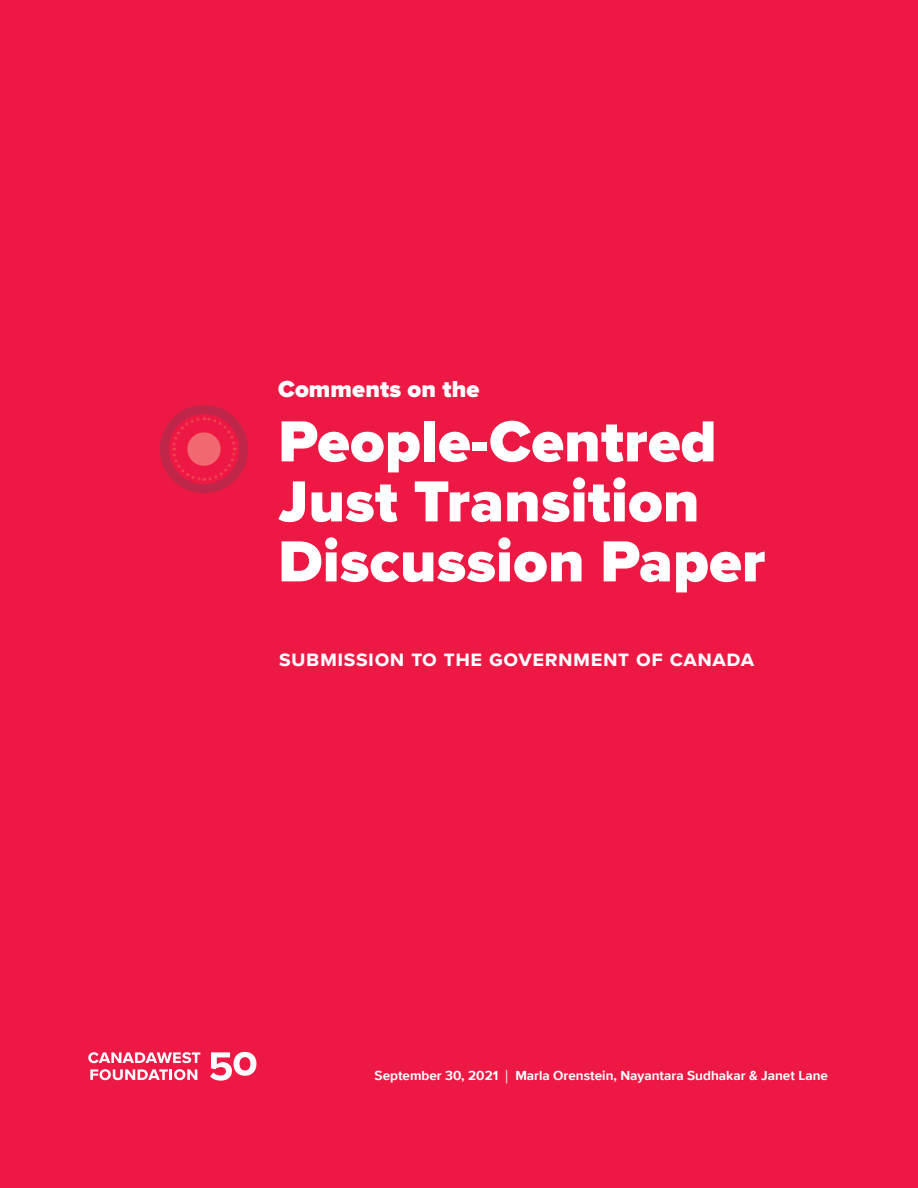
<style>
.page{position:relative;width:918px;height:1188px;background:#ed1944}
.page>*{position:absolute;margin:0;border:0;box-sizing:border-box;transform-origin:0 0}
.t1{font:900 60px/60px "Proxima Nova";letter-spacing:.005em;color:#fff}
.t2{font:900 24px "Proxima Nova";letter-spacing:.005em;color:#fff}
.t3{font:700 22.5px "Proxima Nova S";letter-spacing:.025em;color:#fff}
.t4{font:700 13.5px "Proxima Nova";color:#fff}
.s1{font-family:"Myriad Pro";font-weight:400}
</style>
<div class="page">
<svg style="left:88px;top:1052px;width:112px;height:11px"></svg>
<svg style="left:90px;top:1069px;width:107px;height:11px"></svg>
<svg style="left:210px;top:1052px;width:46px;height:29px"></svg>
<div style="left:160px;top:405px;width:88px;height:88px;border:9px solid #c02649;border-radius:50%"></div>
<svg style="left:171px;top:416px;width:66px;height:67px"></svg>
<div style="left:187px;top:432px;width:34px;height:34px;background:#f16970;border-radius:50%"></div>
<h2 class="t2" style="left:278px;top:371px;width:203px">Comments on the</h2>
<h1 class="t1" style="left:278px;top:411px;width:489px">People-Centred<br>Just Transition<br>Discussion Paper</h1>
<h3 class="t3" style="left:279px;top:645px;width:477px">submission to the government of canada</h3>
<p class="t4" style="left:375px;top:1067px;width:455px">September 30, 2021 <span class="s1">|</span> Marla Orenstein, Nayantara Sudhakar &amp; Janet Lane</p>
</div>
